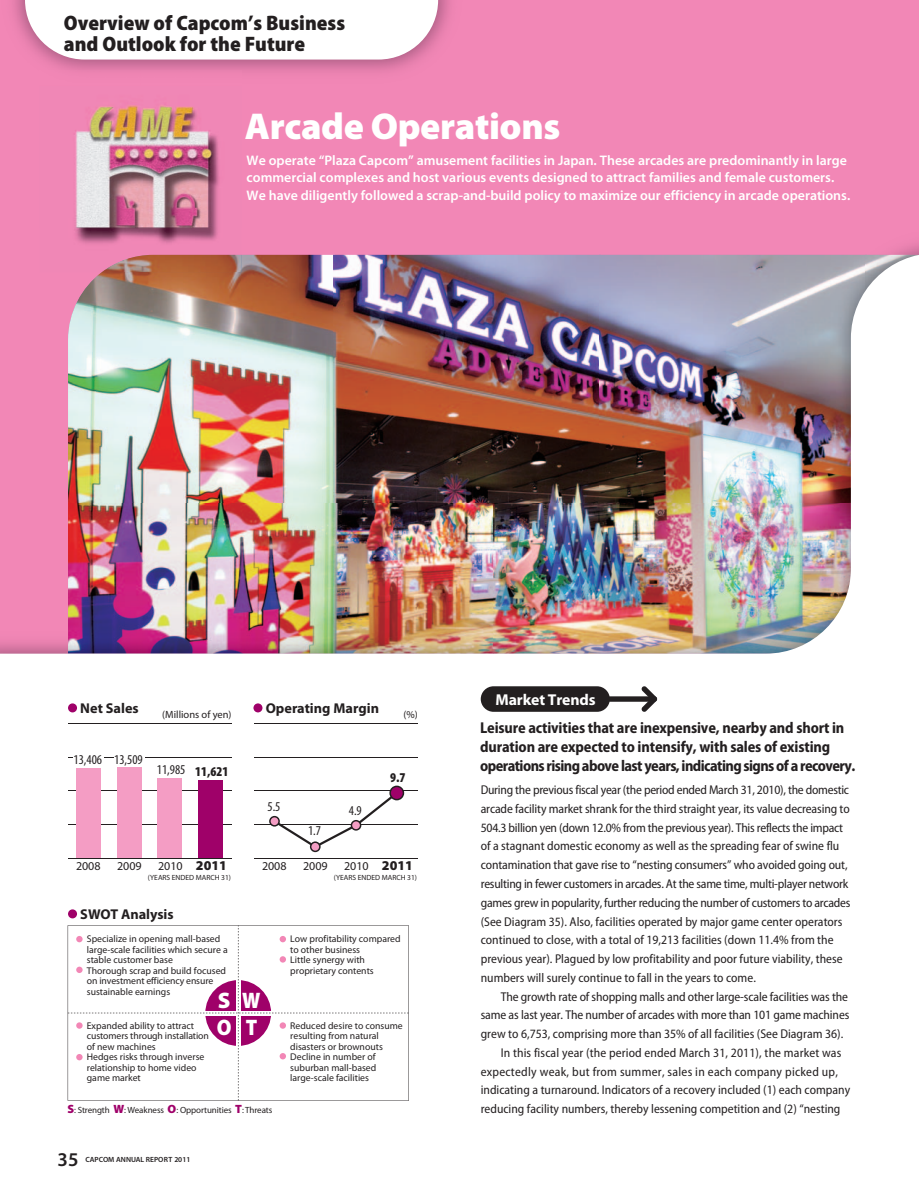
<style>
.page{position:relative;width:919px;height:1191px;background:#fff}
.page>*{position:absolute;margin:0;border:0;box-sizing:border-box;transform-origin:0 0}
.t1{font:900 37.5px "Myriad Pro";letter-spacing:-.01em;color:#fff}
.t2{font:900 22.5px/27.3px "Myriad Pro";color:#fff}
.t3{font:900 semi-condensed 21px/21px "Myriad Pro";color:#231f20}
.t4{font:600 19.5px "Myriad Pro";color:#231f20}
.t5{font:700 semi-condensed 15.75px/18.8px "Myriad Pro";letter-spacing:-.01em;color:#231f20}
.t6{font:700 15.75px "Myriad Pro";letter-spacing:-.01em;color:#fff}
.t7{font:700 14.25px "Myriad Pro";color:#231f20}
.t8{font:600 13.8px/17.2px "Myriad Pro";color:#fff}
.t9{font:condensed 13.5px "Myriad Pro";color:#231f20}
.t10{font:900 condensed 13.5px "Myriad Pro";color:#231f20}
.t11{font:semi-condensed 12.75px/18.8px "Myriad Pro";color:#231f20}
.t12{font:semi-condensed 12.75px "Myriad Pro";letter-spacing:.02em;color:#231f20}
.t13{font:12px "Myriad Pro";color:#231f20}
.t14{font:10.5px "Myriad Pro";color:#231f20}
.t15{font:9.75px/10.5px "Myriad Pro";color:#231f20}
.t16{font:9px "Myriad Pro";letter-spacing:-.01em;color:#231f20}
.t17{font:7.5px "Myriad Pro";color:#231f20}
.t18{font:600 7.5px "Myriad Pro";color:#231f20}
.s1{font-weight:900;font-size:13.5px}
.s2{font-weight:900;font-size:12px;color:#9f0169}
</style>
<div class="page">
<div style="left:0;top:0;width:918px;height:1190px;background:#f287b6"></div>
<svg style="left:25px;top:0;width:413px;height:60px;background:#fcf5f8"></svg>
<img style="left:0;top:253px;width:918px;height:937px">
<img style="left:40px;top:70px;width:201px;height:202px">
<img style="left:102px;top:255px;width:139px;height:17px">
<div style="left:607px;top:696px;width:50px;height:5px;background:#231f20;border-radius:3px"></div>
<div style="left:480px;top:686px;width:129px;height:26px;background:#231f20;border-radius:13px"></div>
<svg style="left:641px;top:686px;width:16px;height:26px"></svg>
<div style="left:68px;top:703px;width:9px;height:9px;background:#9f0169;border-radius:50%"></div>
<div style="left:68px;top:909px;width:9px;height:9px;background:#9f0169;border-radius:50%"></div>
<div style="left:253px;top:703px;width:9px;height:9px;background:#9f0169;border-radius:50%"></div>
<div style="left:68px;top:925px;width:340px;height:175px;background:#fff"></div>
<div style="left:76px;top:936px;width:7px;height:6px;background:#f287b6;border-radius:50%"></div>
<div style="left:76px;top:966px;width:7px;height:7px;background:#f287b6;border-radius:50%"></div>
<div style="left:76px;top:1022px;width:7px;height:6px;background:#f287b6;border-radius:50%"></div>
<div style="left:76px;top:1054px;width:7px;height:6px;background:#f287b6;border-radius:50%"></div>
<div style="left:279px;top:936px;width:7px;height:6px;background:#f287b6;border-radius:50%"></div>
<div style="left:279px;top:956px;width:7px;height:6px;background:#f287b6;border-radius:50%"></div>
<div style="left:279px;top:1022px;width:7px;height:6px;background:#f287b6;border-radius:50%"></div>
<div style="left:279px;top:1053px;width:7px;height:6px;background:#f287b6;border-radius:50%"></div>
<hr style="left:254px;top:757px;width:163px;height:1px;background:#231f20">
<hr style="left:254px;top:790px;width:163px;height:1px;background:#231f20">
<hr style="left:254px;top:824px;width:163px;height:1px;background:#231f20">
<hr style="left:68px;top:723px;width:163px;height:1px;background:#231f20">
<hr style="left:68px;top:757px;width:163px;height:1px;background:#231f20">
<hr style="left:68px;top:790px;width:163px;height:1px;background:#231f20">
<hr style="left:68px;top:824px;width:163px;height:1px;background:#231f20">
<div style="left:198px;top:780px;width:25px;height:78px;background:#9f0169"></div>
<div style="left:114px;top:754px;width:30px;height:7px;background:#fff"></div>
<div style="left:73px;top:754px;width:30px;height:7px;background:#fff"></div>
<hr style="left:254px;top:723px;width:163px;height:1px;background:#231f20">
<hr style="left:254px;top:858px;width:163px;height:1px;background:#231f20">
<svg style="left:269px;top:785px;width:135px;height:67px;background:#ede9eb"></svg>
<div style="left:76px;top:768px;width:25px;height:90px;background:#f49dc4"></div>
<div style="left:117px;top:767px;width:24px;height:91px;background:#f49dc4"></div>
<div style="left:158px;top:777px;width:24px;height:81px;background:#f49dc4"></div>
<hr style="left:68px;top:858px;width:163px;height:1px;background:#231f20">
<h3 class="t3" style="left:64px;top:12px;width:282px">Overview of Capcom’s Business and Outlook for the Future</h3>
<h1 class="t1" style="left:245px;top:104px;width:317px">Arcade Operations</h1>
<p class="t8" style="left:246px;top:152px;width:605px">We operate “Plaza Capcom” amusement facilities in Japan. These arcades are predominantly in large commercial complexes and host various events designed to attract families and female customers.<br>We have diligently followed a scrap-and-build policy to maximize our efficiency in arcade operations.</p>
<p class="t7" style="left:80px;top:702px;width:60px">Net Sales</p>
<p class="t9" style="left:73px;top:755px;width:71px">13,406 13,509</p>
<p class="t7" style="left:266px;top:702px;width:115px">Operating Margin</p>
<p class="t14" style="left:162px;top:711px;width:71px">(Millions of yen)</p>
<p class="t14" style="left:403px;top:711px;width:16px">(%)</p>
<p class="t9" style="left:157px;top:765px;width:30px">11,985</p>
<p class="t10" style="left:195px;top:763px;width:35px">11,621</p>
<p class="t9" style="left:267px;top:802px;width:15px">5.5</p>
<p class="t9" style="left:308px;top:826px;width:15px">1.7</p>
<p class="t9" style="left:349px;top:805px;width:15px">4.9</p>
<p class="t10" style="left:390px;top:769px;width:17px">9.7</p>
<p class="t13" style="left:76px;top:861px;width:26px">2008</p>
<p class="t13" style="left:117px;top:861px;width:26px">2009</p>
<p class="t13" style="left:158px;top:861px;width:70px">2010 <span class="s1">2011</span></p>
<p class="t13" style="left:262px;top:861px;width:26px">2008</p>
<p class="t13" style="left:303px;top:861px;width:26px">2009</p>
<p class="t13" style="left:344px;top:861px;width:70px">2010 <span class="s1">2011</span></p>
<p class="t17" style="left:148px;top:875px;width:85px">(YEARS ENDED MARCH 31)</p>
<p class="t17" style="left:334px;top:875px;width:85px">(YEARS ENDED MARCH 31)</p>
<p class="t7" style="left:80px;top:908px;width:95px">SWOT Analysis</p>
<p class="t15" style="left:87px;top:934px;width:142px">Specialize in opening mall-based large-scale facilities which secure a stable customer base<br>Thorough scrap and build focused on investment efficiency ensure sustainable earnings</p>
<p class="t15" style="left:87px;top:1021px;width:124px">Expanded ability to attract customers through installation of new machines<br>Hedges risks through inverse relationship to home video game market</p>
<h2 class="t2" style="left:217px;top:986px;width:45px">S W<br>O T</h2>
<p class="t16" style="left:67px;top:1107px;width:206px"><span class="s2">S</span>: Strength <span class="s2">W</span>: Weakness <span class="s2">O</span>: Opportunities <span class="s2">T</span>: Threats</p>
<h3 class="t4" style="left:58px;top:1147px;width:22px">35</h3>
<p class="t18" style="left:85px;top:1154px;width:106px">CAPCOM ANNUAL REPORT 2011</p>
<p class="t15" style="left:290px;top:934px;width:112px">Low profitability compared to other business<br>Little synergy with proprietary contents</p>
<p class="t15" style="left:290px;top:1021px;width:114px">Reduced desire to consume resulting from natural disasters or brownouts<br>Decline in number of suburban mall-based large-scale facilities</p>
<p class="t6" style="left:495px;top:693px;width:101px">Market Trends</p>
<p class="t5" style="left:480px;top:720px;width:376px">Leisure activities that are inexpensive, nearby and short in duration are expected to intensify, with sales of existing operations rising above last years, indicating signs of a recovery.</p>
<p class="t11" style="left:480px;top:782px;width:371px">During the previous fiscal year (the period ended March 31, 2010), the domestic arcade facility market shrank for the third straight year, its value decreasing to 504.3 billion yen (down 12.0% from the previous year). This reflects the impact of a stagnant domestic economy as well as the spreading fear of swine flu contamination that gave rise to “nesting consumers” who avoided going out, resulting in fewer customers in arcades. At the same time, multi-player network games grew in popularity, further reducing the number of customers to arcades (See Diagram 35). Also, facilities operated by major game center operators continued to close, with a total of 19,213 facilities (down 11.4% from the previous year). Plagued by low profitability and poor future viability, these numbers will surely continue to fall in the years to come.</p>
<p class="t11" style="left:500px;top:988px;width:349px">The growth rate of shopping malls and other large-scale facilities was the</p>
<p class="t11" style="left:480px;top:1007px;width:370px">same as last year. The number of arcades with more than 101 game machines</p>
<p class="t11" style="left:480px;top:1025px;width:364px">grew to 6,753, comprising more than 35% of all facilities (See Diagram 36).</p>
<p class="t11" style="left:500px;top:1044px;width:342px">In this fiscal year (the period ended March 31, 2011), the market was</p>
<p class="t12" style="left:480px;top:1066px;width:359px">expectedly weak, but from summer, sales in each company picked up,</p>
<p class="t11" style="left:480px;top:1082px;width:371px">indicating a turnaround. Indicators of a recovery included (1) each company</p>
<p class="t11" style="left:480px;top:1100px;width:361px">reducing facility numbers, thereby lessening competition and (2) “nesting</p>
</div>
